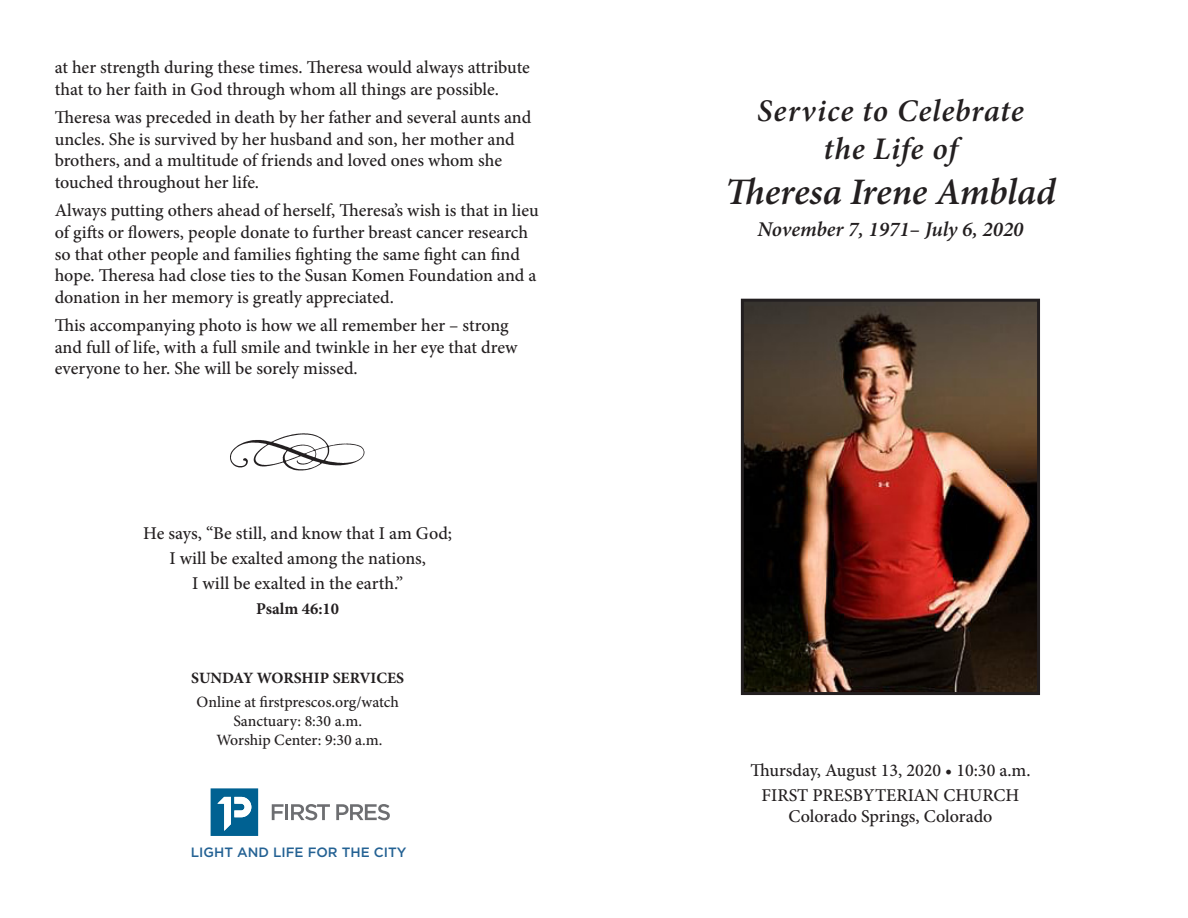
<style>
.page{position:relative;width:1188px;height:918px;background:#fff}
.page>*{position:absolute;margin:0;border:0;box-sizing:border-box;transform-origin:0 0}
.Normal__Web{font:italic 600 37.5px "Minion Pro";letter-spacing:-.005em;color:#231f20}
.Normal__Web-2{font:italic 600 31.5px "Minion Pro";letter-spacing:.025em;color:#231f20}
.Normal__Web-3{font:italic 600 21px "Minion Pro";color:#231f20}
.t1{font:500 18px/21.6px "Minion Pro";color:#231f20}
.t2{font:700 16.5px "Minion Pro";color:#231f20}
.t3{font:500 15.75px/24px "Minion Pro";letter-spacing:-.005em;color:#231f20;text-align:center}
.t4{font:500 13.5px "Gotham";color:#236193}
.s1{font-weight:700}
</style>
<div class="page">
<img style="left:230px;top:433px;width:135px;height:38px">
<img style="left:745px;top:303px;width:291px;height:388px">
<div style="left:741px;top:299px;width:299px;height:396px;border:3px solid #231f20"></div>
<svg style="left:272px;top:804px;width:12px;height:16px"></svg>
<hr style="left:285px;top:804px;width:3px;height:16px;background:#6d6e71">
<svg style="left:291px;top:804px;width:39px;height:16px"></svg>
<svg style="left:336px;top:804px;width:54px;height:16px"></svg>
<svg style="left:211px;top:788px;width:47px;height:48px"></svg>
<p class="t1" style="left:55px;top:57px;width:477px">at her strength during these times. Theresa would always attribute that to her faith in God through whom all things are possible.</p>
<p class="t1" style="left:55px;top:107px;width:478px">Theresa was preceded in death by her father and several aunts and uncles. She is survived by her husband and son, her mother and brothers, and a multitude of friends and loved ones whom she touched throughout her life.</p>
<p class="t1" style="left:55px;top:200px;width:486px">Always putting others ahead of herself, Theresa’s wish is that in lieu of gifts or flowers, people donate to further breast cancer research so that other people and families fighting the same fight can find hope. Theresa had close ties to the Susan Komen Foundation and a donation in her memory is greatly appreciated.</p>
<p class="t1" style="left:55px;top:315px;width:464px">This accompanying photo is how we all remember her – strong and full of life, with a full smile and twinkle in her eye that drew everyone to her. She will be sorely missed.</p>
<p class="t1" style="left:143px;top:523px;width:310px">He says, “Be still, and know that I am God;</p>
<p class="t1" style="left:169px;top:548px;width:258px">I will be exalted among the nations,</p>
<p class="t1" style="left:192px;top:572px;width:212px">I will be exalted in the earth.”</p>
<p class="t2" style="left:256px;top:597px;width:84px">Psalm 46:10</p>
<p class="t3" style="left:191px;top:666px;width:214px"><span class="s1">SUNDAY WORSHIP SERVICES<br></span>Online at firstprescos.org/watch</p>
<p class="t3" style="left:233px;top:709px;width:130px">Sanctuary: 8:30 a.m.</p>
<p class="t3" style="left:216px;top:728px;width:168px">Worship Center: 9:30 a.m.</p>
<p class="t4" style="left:191px;top:844px;width:217px">LIGHT AND LIFE FOR THE CITY</p>
<p class="Normal__Web-2" style="left:757px;top:89px;width:268px">Service to Celebrate</p>
<p class="Normal__Web-2" style="left:824px;top:127px;width:135px">the Life of</p>
<p class="Normal__Web" style="left:725px;top:166px;width:332px">Theresa Irene Amblad</p>
<p class="Normal__Web-3" style="left:757px;top:214px;width:268px">November 7, 1971– July 6, 2020</p>
<p class="t1" style="left:750px;top:759px;width:282px">Thursday, August 13, 2020 • 10:30 a.m.</p>
<p class="t1" style="left:762px;top:784px;width:259px">FIRST PRESBYTERIAN CHURCH</p>
<p class="t1" style="left:788px;top:806px;width:206px">Colorado Springs, Colorado</p>
</div>
